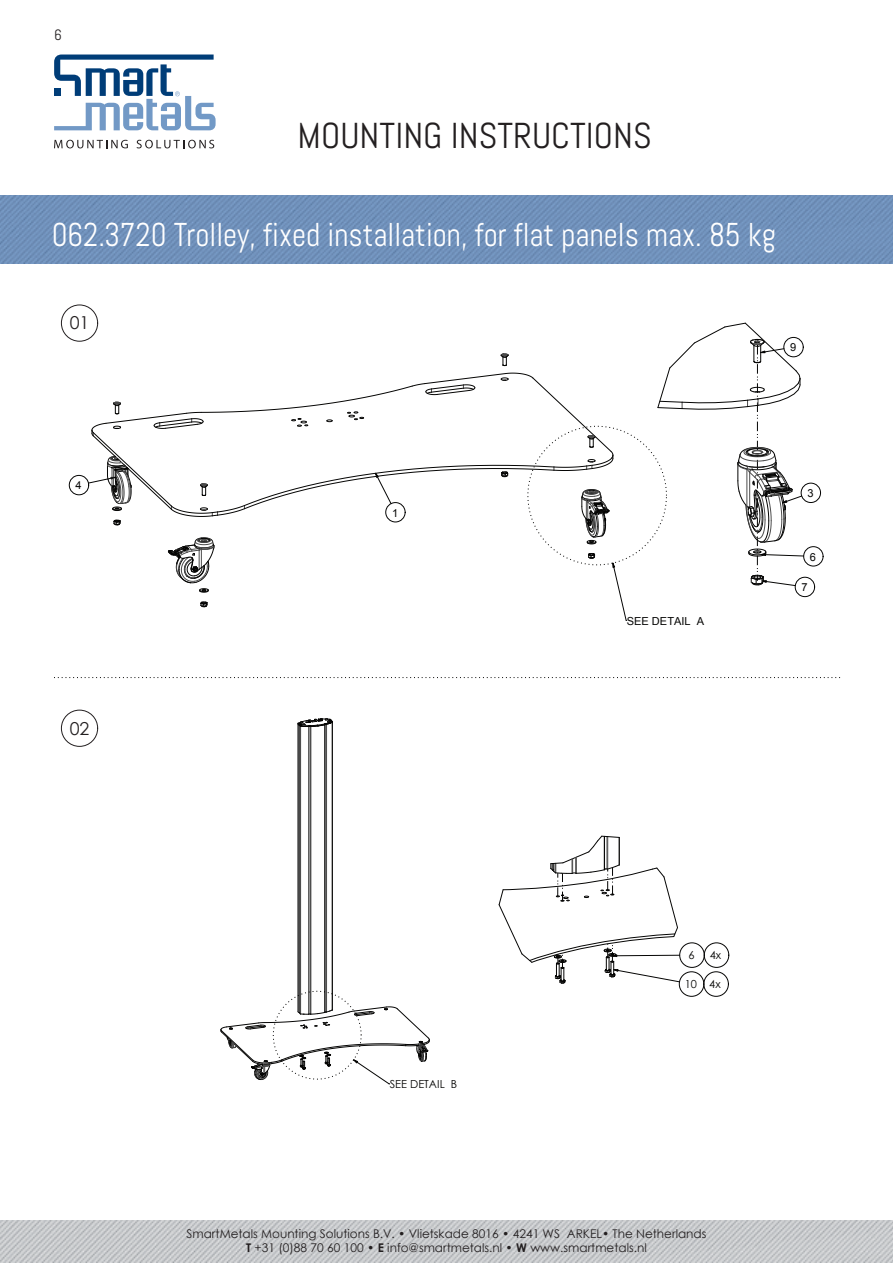
<style>
.page{position:relative;width:893px;height:1263px;background:#fff}
.page>*{position:absolute;margin:0;border:0;box-sizing:border-box;transform-origin:0 0}
.t1{font:36px "Abel";color:#231f20}
.t2{font:33px "Abel";color:#fff;scale:.94 1}
.t3{font:17.85px "Century Gothic";color:#231f20}
.t4{font:15px "Abel";color:#231f20}
.t5{font:12px/14.4px "Century Gothic";color:#231f20;text-align:center}
.t6{font:11.1px "Century Gothic";color:#050504}
.t7{font:11.1px "Arial";color:#050504}
.s1{font-weight:700}
</style>
<div class="page">
<img style="left:0;top:196px;width:893px;height:68px">
<img style="left:0;top:1220px;width:893px;height:43px">
<svg style="left:54px;top:140px;width:74px;height:8px"></svg>
<svg style="left:137px;top:140px;width:77px;height:8px"></svg>
<svg style="left:54px;top:55px;width:162px;height:75px"></svg>
<div style="left:61px;top:305px;width:37px;height:36px;border:1px solid #231f20;border-radius:50%"></div>
<div style="left:69px;top:475px;width:20px;height:20px;border:1px solid #050504;border-radius:50%"></div>
<div style="left:801px;top:483px;width:20px;height:20px;border:1px solid #050504;border-radius:50%"></div>
<div style="left:803px;top:546px;width:20px;height:20px;border:1px solid #050504;border-radius:50%"></div>
<div style="left:795px;top:577px;width:20px;height:20px;border:1px solid #050504;border-radius:50%"></div>
<svg style="left:657px;top:322px;width:147px;height:264px"></svg>
<svg style="left:500px;top:353px;width:9px;height:13px"></svg>
<svg style="left:88px;top:372px;width:539px;height:249px"></svg>
<svg style="left:54px;top:677px;width:787px;height:1px"></svg>
<div style="left:61px;top:710px;width:37px;height:37px;border:1px solid #231f20;border-radius:50%"></div>
<hr style="left:298px;top:723px;width:1px;height:289px;background:#4d4d4d">
<hr style="left:299px;top:725px;width:1px;height:288px;background:#4d4d4d">
<hr style="left:300px;top:725px;width:1px;height:289px;background:#4d4d4d">
<hr style="left:308px;top:726px;width:1px;height:288px;background:#4d4d4d">
<hr style="left:309px;top:726px;width:1px;height:288px;background:#4d4d4d">
<hr style="left:310px;top:726px;width:1px;height:288px;background:#4d4d4d">
<hr style="left:311px;top:726px;width:1px;height:288px;background:#4d4d4d">
<hr style="left:325px;top:724px;width:1px;height:288px;background:#050504">
<hr style="left:326px;top:723px;width:1px;height:289px;background:#4d4d4d">
<hr style="left:332px;top:721px;width:1px;height:289px;background:#050504">
<div style="left:679px;top:942px;width:25px;height:26px;border:1px solid #050504;border-radius:50%"></div>
<div style="left:704px;top:942px;width:25px;height:26px;border:1px solid #050504;border-radius:50%"></div>
<div style="left:679px;top:971px;width:25px;height:25px;border:1px solid #050504;border-radius:50%"></div>
<div style="left:704px;top:971px;width:25px;height:25px;border:1px solid #050504;border-radius:50%"></div>
<svg style="left:498px;top:835px;width:182px;height:149px"></svg>
<svg style="left:297px;top:718px;width:36px;height:9px"></svg>
<svg style="left:220px;top:1006px;width:210px;height:78px"></svg>
<p class="t4" style="left:54px;top:26px;width:9px">6</p>
<h1 class="t1" style="left:298px;top:112px;width:356px">MOUNTING INSTRUCTIONS</h1>
<h2 class="t2" style="left:52px;top:214px;width:772px">062.3720 Trolley, fixed installation, for flat panels max. 85 kg</h2>
<h3 class="t3" style="left:70px;top:311px;width:21px">01</h3>
<p class="t7" style="left:790px;top:340px;width:8px">9</p>
<p class="t7" style="left:76px;top:478px;width:8px">4</p>
<h3 class="t3" style="left:70px;top:716px;width:21px">02</h3>
<p class="t7" style="left:392px;top:505px;width:8px">1</p>
<p class="t7" style="left:627px;top:613px;width:79px">SEE DETAIL A</p>
<p class="t7" style="left:807px;top:486px;width:8px">3</p>
<p class="t7" style="left:810px;top:549px;width:8px">6</p>
<p class="t7" style="left:801px;top:580px;width:8px">7</p>
<p class="t6" style="left:390px;top:1076px;width:69px">SEE DETAIL B</p>
<p class="t6" style="left:689px;top:947px;width:8px">6</p>
<p class="t6" style="left:710px;top:947px;width:13px">4x</p>
<p class="t6" style="left:685px;top:976px;width:37px">10 4x</p>
<p class="t5" style="left:187px;top:1226px;width:521px">SmartMetals Mounting Solutions B.V. • Vlietskade 8016 • 4241 WS ARKEL• The Netherlands<br><span class="s1">T</span> +31 (0)88 70 60 100 • <span class="s1">E</span> info@smartmetals.nl • <span class="s1">W</span> www.smartmetals.nl</p>
</div>
